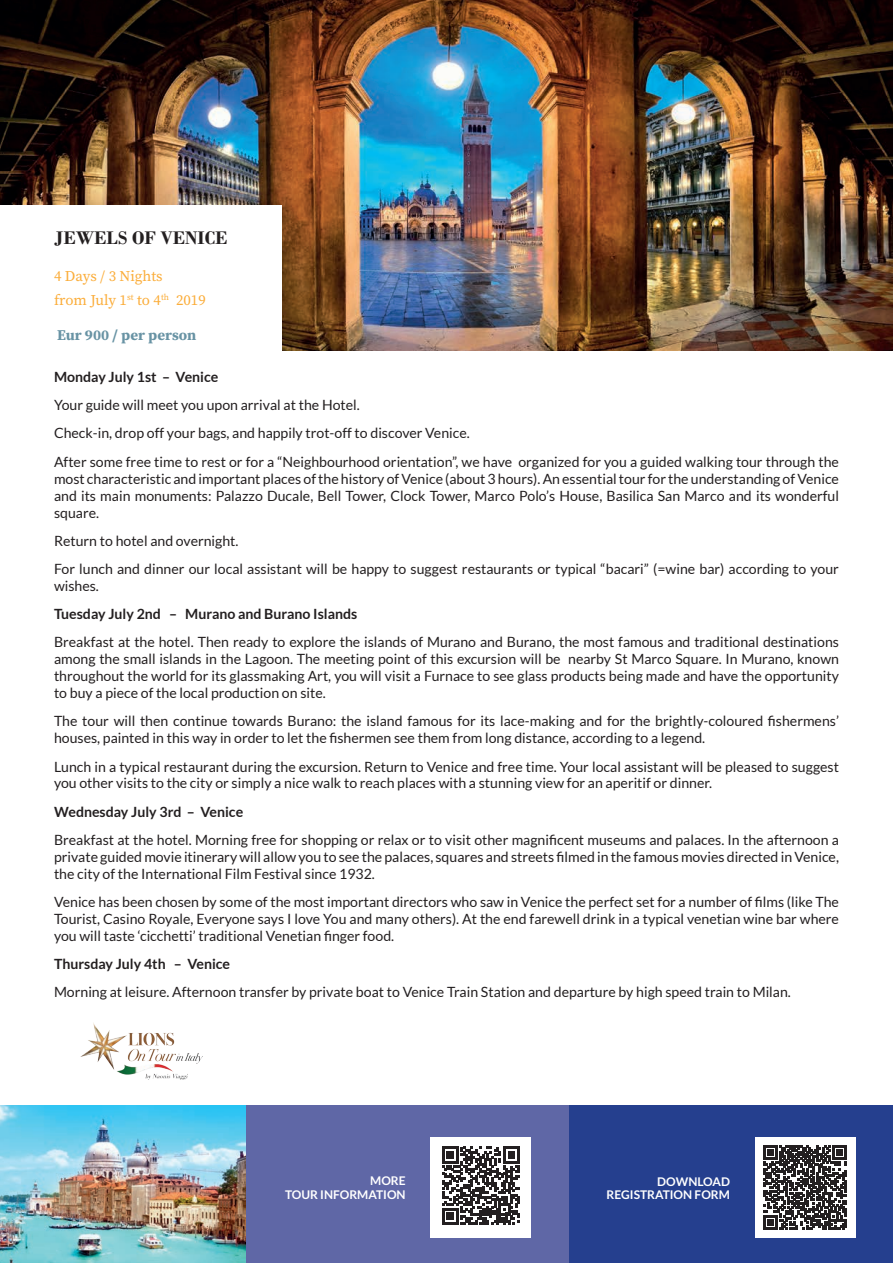
<style>
.page{position:relative;width:893px;height:1263px;background:#fff}
.page>*{position:absolute;margin:0;border:0;box-sizing:border-box;transform-origin:0 0}
.t1{font:700 19.2px "Bodoni";color:#231f20}
.t2{font:14.85px/23.7px "Source Serif Pro";color:#fbad3a}
.t3{font:700 14.85px "Source Serif Pro";color:#6893a4}
.t4{font:14.1px/17px "Lato";color:#231f20}
.t5{font:700 14.1px "Lato";color:#231f20}
.t6{font:700 12px/14.4px "Lato";color:#fff;text-align:right}
</style>
<div class="page">
<img style="left:0;top:0;width:893px;height:350px">
<div style="left:0;top:205px;width:282px;height:161px;background:#fff"></div>
<div style="left:246px;top:1106px;width:324px;height:157px;background:#5f67a6"></div>
<div style="left:570px;top:1106px;width:323px;height:157px;background:#253f8e"></div>
<div style="left:755px;top:1137px;width:100px;height:100px;background:#fff"></div>
<svg style="left:763px;top:1145px;width:84px;height:84px"></svg>
<img style="left:0;top:1106px;width:246px;height:157px">
<div style="left:431px;top:1137px;width:100px;height:100px;background:#fff"></div>
<svg style="left:442px;top:1147px;width:78px;height:78px"></svg>
<img style="left:80px;top:1023px;width:123px;height:56px">
<h1 class="t1" style="left:54px;top:227px;width:175px">JEWELS OF VENICE</h1>
<p class="t2" style="left:54px;top:264px;width:153px">4 Days / 3 Nights<br>from July 1<sup>st</sup> to 4<sup>th</sup> 2019</p>
<p class="t3" style="left:57px;top:325px;width:141px">Eur 900 / per person</p>
<p class="t5" style="left:54px;top:369px;width:166px">Monday July 1st – Venice</p>
<p class="t4" style="left:54px;top:391px;width:786px;line-height:28.2px">Your guide will meet you upon arrival at the Hotel.<br>Check-in, drop off your bags, and happily trot-off to discover Venice.<br>After some free time to rest or for a “Neighbourhood orientation”, we have organized for you a guided walking tour through the</p>
<p class="t4" style="left:54px;top:470px;width:786px;text-align:justify">most characteristic and important places of the history of Venice (about 3 hours). An essential tour for the understanding of Venice and its main monuments: Palazzo Ducale, Bell Tower, Clock Tower, Marco Polo’s House, Basilica San Marco and its wonderful square.</p>
<p class="t4" style="left:54px;top:526px;width:786px;line-height:28.2px">Return to hotel and overnight.<br>For lunch and dinner our local assistant will be happy to suggest restaurants or typical “bacari” (=wine bar) according to your</p>
<p class="t4" style="left:54px;top:577px;width:46px">wishes.</p>
<p class="t5" style="left:54px;top:606px;width:305px">Tuesday July 2nd – Murano and Burano Islands</p>
<p class="t4" style="left:54px;top:634px;width:786px;text-align:justify">Breakfast at the hotel. Then ready to explore the islands of Murano and Burano, the most famous and traditional destinations among the small islands in the Lagoon. The meeting point of this excursion will be nearby St Marco Square. In Murano, known throughout the world for its glassmaking Art, you will visit a Furnace to see glass products being made and have the opportunity to buy a piece of the local production on site.</p>
<p class="t4" style="left:54px;top:713px;width:786px">The tour will then continue towards Burano: the island famous for its lace-making and for the brightly-coloured fishermens’ houses, painted in this way in order to let the fishermen see them from long distance, according to a legend.</p>
<p class="t4" style="left:54px;top:758px;width:786px">Lunch in a typical restaurant during the excursion. Return to Venice and free time. Your local assistant will be pleased to suggest you other visits to the city or simply a nice walk to reach places with a stunning view for an aperitif or dinner.</p>
<p class="t5" style="left:54px;top:803px;width:191px">Wednesday July 3rd – Venice</p>
<p class="t4" style="left:54px;top:831px;width:786px;text-align:justify">Breakfast at the hotel. Morning free for shopping or relax or to visit other magnificent museums and palaces. In the afternoon a private guided movie itinerary will allow you to see the palaces, squares and streets filmed in the famous movies directed in Venice, the city of the International Film Festival since 1932.</p>
<p class="t4" style="left:54px;top:893px;width:786px;text-align:justify">Venice has been chosen by some of the most important directors who saw in Venice the perfect set for a number of films (like The Tourist, Casino Royale, Everyone says I love You and many others). At the end farewell drink in a typical venetian wine bar where you will taste ‘cicchetti’ traditional Venetian finger food.</p>
<p class="t5" style="left:54px;top:956px;width:178px">Thursday July 4th – Venice</p>
<p class="t4" style="left:54px;top:984px;width:738px">Morning at leisure. Afternoon transfer by private boat to Venice Train Station and departure by high speed train to Milan.</p>
<p class="t6" style="left:285px;top:1173px;width:122px">MORE<br>TOUR INFORMATION</p>
<p class="t6" style="left:606px;top:1174px;width:125px;line-height:13.5px">DOWNLOAD<br>REGISTRATION FORM</p>
</div>
